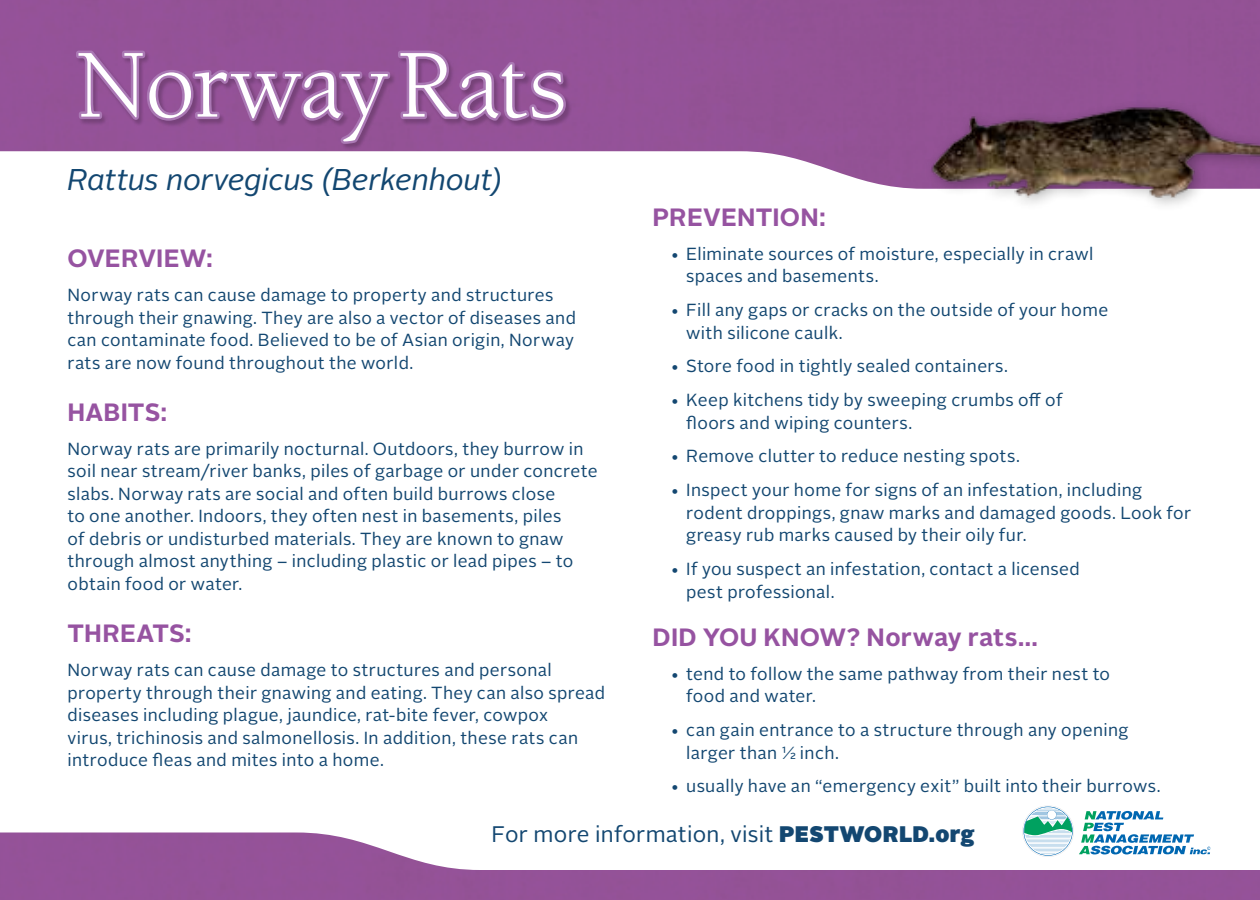
<style>
.page{position:relative;width:1260px;height:900px;background:#fff}
.page>*{position:absolute;margin:0;border:0;box-sizing:border-box;transform-origin:0 0}
.t1{font:100px "Berkeley";letter-spacing:-.01em;color:#fff}
.t2{font:italic 30px "Alright Sans";letter-spacing:-.005em;color:#134771}
.t3{font:700 25px "Alright Sans";letter-spacing:.01em;color:#9653a1}
.t4{font:22.5px "Alright Sans";letter-spacing:.01em;color:#134771}
.t5{font:17.5px/22.5px "Alright Sans";letter-spacing:.02em;color:#134771}
.s1{font-weight:900}
</style>
<div class="page">
<img style="left:0;top:0;width:1260px;height:171px">
<img style="left:0;top:832px;width:1260px;height:68px">
<svg style="left:1022px;top:806px;width:189px;height:54px"></svg>
<div style="left:76px;top:51px;width:497px;height:99px;background:#945297"></div>
<svg style="left:73px;top:46px;width:495px;height:100px"></svg>
<img style="left:833px;top:25px;width:427px;height:181px">
<p class="t1" style="left:76px;top:33px;width:492px">Norway Rats</p>
<p class="t2" style="left:68px;top:159px;width:436px">Rattus norvegicus (Berkenhout)</p>
<p class="t3" style="left:652px;top:200px;width:175px">PREVENTION:</p>
<p class="t5" style="left:686px;top:243px;width:409px;text-indent:-16px">• Eliminate sources of moisture, especially in crawl spaces and basements.</p>
<p class="t5" style="left:686px;top:299px;width:424px;text-indent:-16px">• Fill any gaps or cracks on the outside of your home with silicone caulk.</p>
<p class="t5" style="left:670px;top:355px;width:339px">• Store food in tightly sealed containers.</p>
<p class="t5" style="left:686px;top:389px;width:378px;text-indent:-16px">• Keep kitchens tidy by sweeping crumbs off of floors and wiping counters.</p>
<p class="t5" style="left:670px;top:445px;width:351px">• Remove clutter to reduce nesting spots.</p>
<p class="t5" style="left:686px;top:479px;width:507px;text-indent:-16px">• Inspect your home for signs of an infestation, including rodent droppings, gnaw marks and damaged goods. Look for greasy rub marks caused by their oily fur.</p>
<p class="t5" style="left:686px;top:558px;width:395px;text-indent:-16px">• If you suspect an infestation, contact a licensed pest professional.</p>
<p class="t3" style="left:652px;top:620px;width:387px">DID YO U KNOW? NORWAY RATS…</p>
<p class="t5" style="left:686px;top:663px;width:425px;text-indent:-16px">• tend to follow the same pathway from their nest to food and water.</p>
<p class="t5" style="left:686px;top:719px;width:444px;text-indent:-16px">• can gain entrance to a structure through any opening larger than ½ inch.</p>
<p class="t5" style="left:670px;top:775px;width:492px">• usually have an “emergency exit” built into their burrows.</p>
<p class="t4" style="left:491px;top:819px;width:485px">For more information, visit <span class="s1">PESTWORLD.org</span></p>
<p class="t3" style="left:68px;top:241px;width:147px">OVERVIEW:</p>
<p class="t5" style="left:68px;top:284px;width:510px">Norway rats can cause damage to property and structures through their gnawing. They are also a vector of diseases and can contaminate food. Believed to be of Asian origin, Norway rats are now found throughout the world.</p>
<p class="t3" style="left:68px;top:395px;width:101px">HABITS:</p>
<p class="t5" style="left:68px;top:438px;width:532px">Norway rats are primarily nocturnal. Outdoors, they burrow in soil near stream/river banks, piles of garbage or under concrete slabs. Norway rats are social and often build burrows close<br>to one another. Indoors, they often nest in basements, piles<br>of debris or undisturbed materials. They are known to gnaw through almost anything – including plastic or lead pipes – to obtain food or water.</p>
<p class="t3" style="left:68px;top:616px;width:125px">TH REATS:</p>
<p class="t5" style="left:68px;top:659px;width:539px">Norway rats can cause damage to structures and personal property through their gnawing and eating. They can also spread diseases including plague, jaundice, rat-bite fever, cowpox<br>virus, trichinosis and salmonellosis. In addition, these rats can introduce fleas and mites into a home.</p>
</div>
